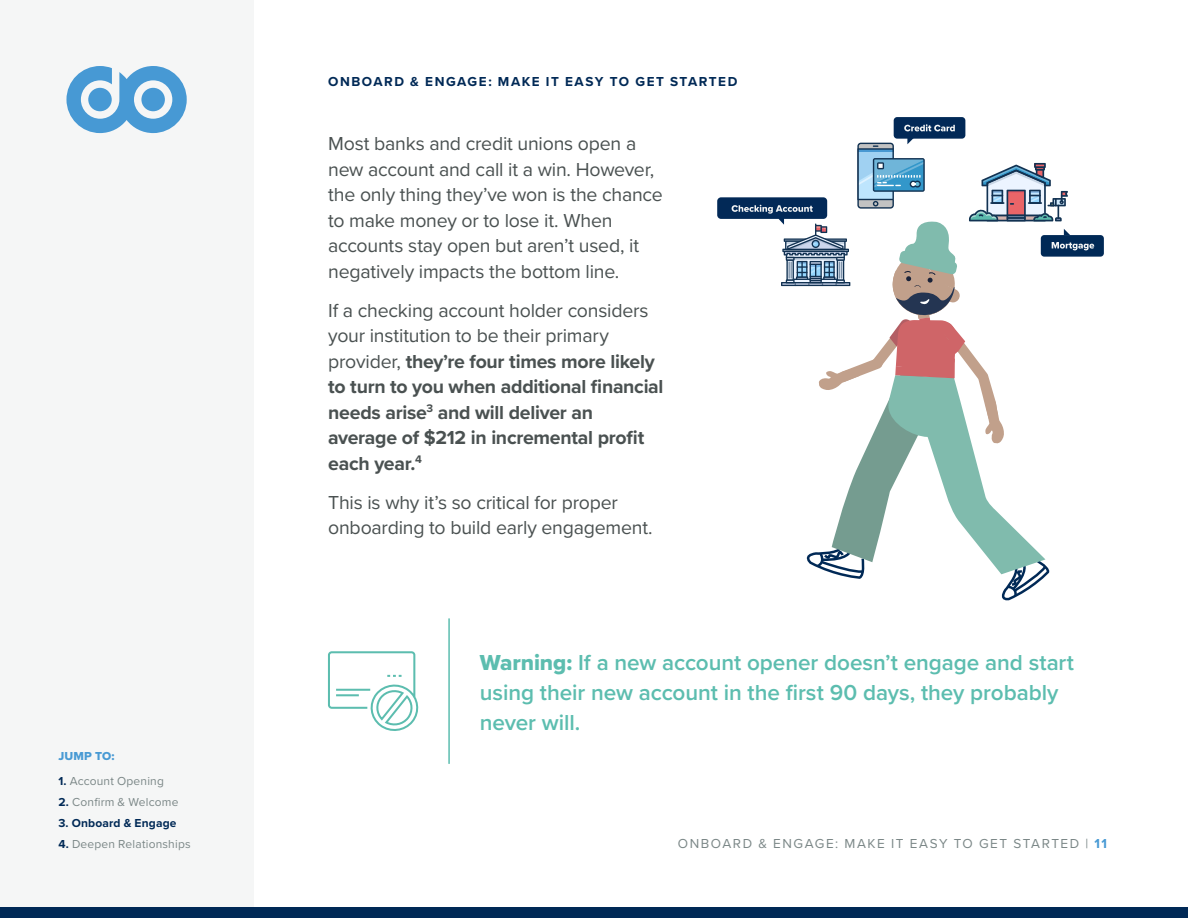
<style>
.page{position:relative;width:1188px;height:918px;background:#fff}
.page>*{position:absolute;margin:0;border:0;box-sizing:border-box;transform-origin:0 0}
.t1{font:600 22.5px/30px "Proxima Nova";letter-spacing:-.005em;color:#5cbdaf}
.t2{font:19.5px/25.5px "Proxima Nova";letter-spacing:-.01em;color:#4a5151}
.t3{font:700 19.5px/25.5px "Proxima Nova";letter-spacing:-.015em;color:#4a5151}
.t4{font:13.5px "Proxima Nova";letter-spacing:.115em;color:#7b8787}
.t5{font:700 13.5px "Proxima Nova";letter-spacing:.115em;color:#002956}
.t6{font:12px "Proxima Nova";letter-spacing:.015em;color:#7b8787}
.t7{font:700 12px "Proxima Nova";letter-spacing:.015em;color:#002956}
.t8{font:12px "Proxima Nova Extrabld";letter-spacing:.015em;color:#489ad4}
.s1{font-weight:700;color:#002956}
.s2{font-weight:400}
.s3{font-family:"Proxima Nova Extrabld";font-weight:400}
.s4{font-weight:700;color:#489ad4}
</style>
<div class="page">
<div style="left:0;top:0;width:253px;height:918px;background:#f5f6f6"></div>
<div style="left:0;top:907px;width:1188px;height:11px;background:#002956"></div>
<hr style="left:448px;top:618px;width:2px;height:146px;background:#5cbdaf">
<svg style="left:66px;top:66px;width:121px;height:67px"></svg>
<svg style="left:328px;top:651px;width:91px;height:80px"></svg>
<div style="left:894px;top:117px;width:71px;height:22px;background:#022957;border-radius:3px"></div>
<svg style="left:904px;top:124px;width:51px;height:7px"></svg>
<div style="left:1041px;top:235px;width:63px;height:22px;background:#002956;border-radius:3px"></div>
<svg style="left:717px;top:138px;width:377px;height:463px"></svg>
<p class="t8" style="left:58px;top:747px;width:58px">JUMP TO:</p>
<p class="t6" style="left:58px;top:772px;width:107px"><span class="s1">1.</span> Account Opening</p>
<p class="t6" style="left:58px;top:793px;width:122px"><span class="s1">2.</span> Confirm &amp; Welcome</p>
<p class="t7" style="left:58px;top:814px;width:120px">3. Onboard &amp; Engage</p>
<p class="t6" style="left:58px;top:835px;width:134px"><span class="s1">4.</span> Deepen Relationships</p>
<p class="t5" style="left:328px;top:72px;width:411px">ONBOARD &amp; ENGAGE: MAKE IT EASY TO GET STARTED</p>
<p class="t2" style="left:328px;top:130px;width:336px">Most banks and credit unions open a new account and call it a win. However, the only thing they’ve won is the chance to make money or to lose it. When accounts stay open but aren’t used, it negatively impacts the bottom line.</p>
<p class="t3" style="left:328px;top:297px;width:337px"><span class="s2">If a checking account holder considers your institution to be their primary provider,</span> they’re four times more likely to turn to you when additional financial needs arise<sup>3</sup> and will deliver an average of $212 in incremental profit each year.<sup>4</sup></p>
<p class="t2" style="left:328px;top:489px;width:326px">This is why it’s so critical for proper onboarding to build early engagement.</p>
<p class="t1" style="left:480px;top:647px;width:596px"><span class="s3">Warning:</span> If a new account opener doesn’t engage and start using their new account in the first 90 days, they probably never will.</p>
<p class="t4" style="left:678px;top:833px;width:431px">ONBOARD &amp; ENGAGE: MAKE IT EASY TO GET STARTED | <span class="s4">11</span></p>
</div>
